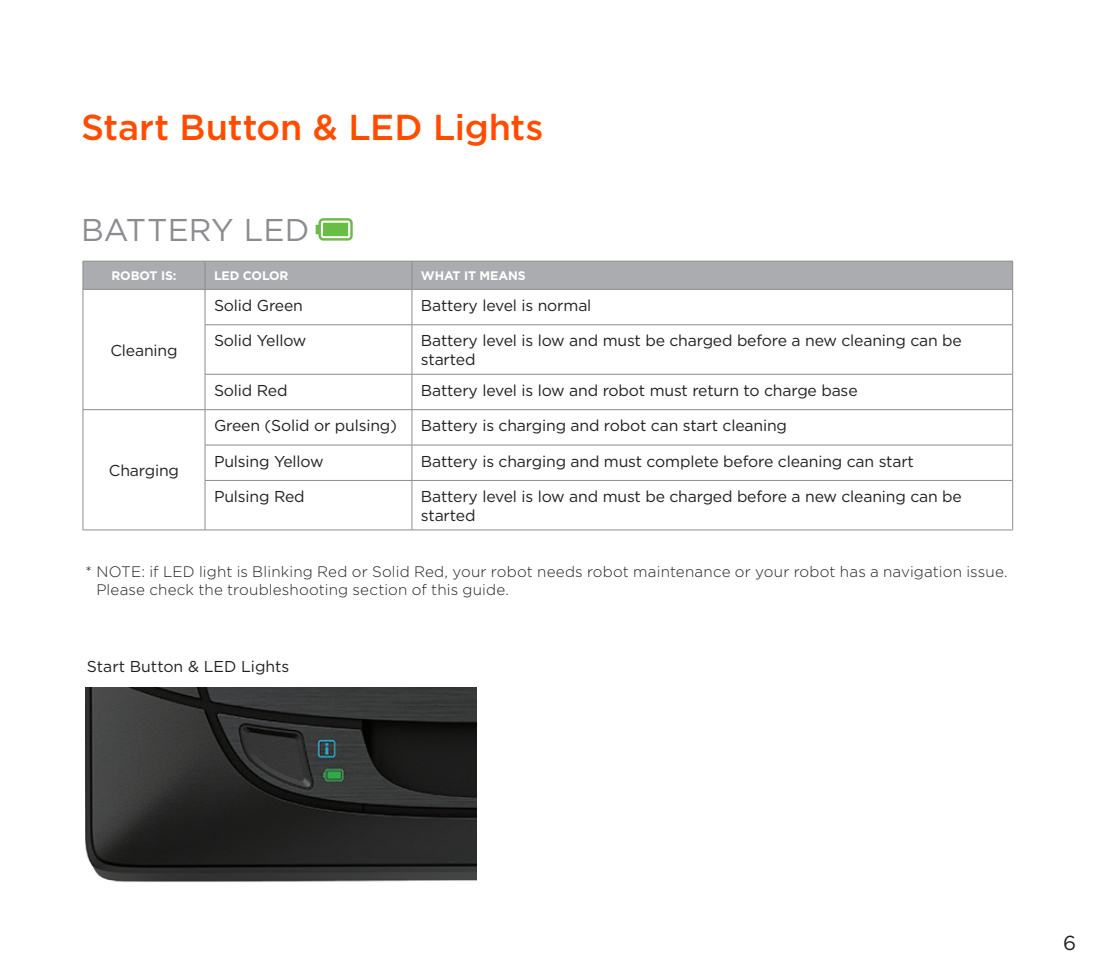
<style>
.page{position:relative;width:1094px;height:972px;background:#fff}
.page>*{position:absolute;margin:0;border:0;box-sizing:border-box;transform-origin:0 0}
.t1{font:500 36px "Gotham";letter-spacing:-.005em;color:#ff4c00}
.t2{font:31.5px "Gotham";letter-spacing:.005em;color:#8a8c8f}
.t3{font:20.25px "Gotham";color:#231f20}
.t4{font:15.75px/18.9px "Gotham";letter-spacing:-.01em;color:#231f20}
.t5{font:300 15.3px/18px "Gotham";letter-spacing:.01em;color:#231f20}
.t6{font:700 12.38px "Gotham";letter-spacing:-.01em;color:#fff}
</style>
<div class="page">
<div style="left:83px;top:261px;width:930px;height:28px;background:#abacb0"></div>
<hr style="left:83px;top:289px;width:122px;height:1px;background:#8a8c8f">
<hr style="left:83px;top:290px;width:1px;height:35px;background:#8a8c8f">
<hr style="left:205px;top:289px;width:207px;height:1px;background:#8a8c8f">
<hr style="left:205px;top:290px;width:1px;height:34px;background:#8a8c8f">
<hr style="left:412px;top:289px;width:600px;height:1px;background:#8a8c8f">
<hr style="left:411px;top:290px;width:1px;height:34px;background:#8a8c8f">
<hr style="left:1012px;top:290px;width:1px;height:34px;background:#8a8c8f">
<hr style="left:83px;top:325px;width:1px;height:49px;background:#8a8c8f">
<hr style="left:205px;top:324px;width:207px;height:1px;background:#8a8c8f">
<hr style="left:205px;top:325px;width:1px;height:49px;background:#8a8c8f">
<hr style="left:412px;top:324px;width:600px;height:1px;background:#8a8c8f">
<hr style="left:411px;top:325px;width:1px;height:49px;background:#8a8c8f">
<hr style="left:1012px;top:325px;width:1px;height:49px;background:#8a8c8f">
<hr style="left:83px;top:374px;width:1px;height:35px;background:#8a8c8f">
<hr style="left:205px;top:374px;width:207px;height:1px;background:#8a8c8f">
<hr style="left:205px;top:375px;width:1px;height:34px;background:#8a8c8f">
<hr style="left:412px;top:374px;width:600px;height:1px;background:#8a8c8f">
<hr style="left:411px;top:375px;width:1px;height:34px;background:#8a8c8f">
<hr style="left:1012px;top:375px;width:1px;height:34px;background:#8a8c8f">
<hr style="left:83px;top:409px;width:122px;height:1px;background:#8a8c8f">
<hr style="left:83px;top:410px;width:1px;height:35px;background:#8a8c8f">
<hr style="left:205px;top:409px;width:207px;height:1px;background:#8a8c8f">
<hr style="left:205px;top:410px;width:1px;height:35px;background:#8a8c8f">
<hr style="left:412px;top:409px;width:600px;height:1px;background:#8a8c8f">
<hr style="left:411px;top:410px;width:1px;height:35px;background:#8a8c8f">
<hr style="left:1012px;top:410px;width:1px;height:35px;background:#8a8c8f">
<hr style="left:83px;top:445px;width:1px;height:35px;background:#8a8c8f">
<hr style="left:205px;top:445px;width:207px;height:1px;background:#8a8c8f">
<hr style="left:205px;top:445px;width:1px;height:35px;background:#8a8c8f">
<hr style="left:412px;top:445px;width:600px;height:1px;background:#8a8c8f">
<hr style="left:411px;top:445px;width:1px;height:35px;background:#8a8c8f">
<hr style="left:1012px;top:445px;width:1px;height:35px;background:#8a8c8f">
<hr style="left:83px;top:480px;width:1px;height:50px;background:#8a8c8f">
<hr style="left:205px;top:480px;width:207px;height:1px;background:#8a8c8f">
<hr style="left:205px;top:481px;width:1px;height:49px;background:#8a8c8f">
<hr style="left:412px;top:480px;width:600px;height:1px;background:#8a8c8f">
<hr style="left:411px;top:481px;width:1px;height:49px;background:#8a8c8f">
<hr style="left:1012px;top:481px;width:1px;height:49px;background:#8a8c8f">
<hr style="left:83px;top:530px;width:122px;height:1px;background:#8a8c8f">
<hr style="left:205px;top:530px;width:207px;height:1px;background:#8a8c8f">
<hr style="left:412px;top:530px;width:600px;height:1px;background:#8a8c8f">
<svg style="left:315px;top:218px;width:38px;height:23px"></svg>
<img style="left:85px;top:688px;width:392px;height:194px">
<h1 class="t1" style="left:81px;top:104px;width:464px">Start Button &amp; LED Lights</h1>
<h2 class="t2" style="left:81px;top:210px;width:230px">BATTERY LED</h2>
<p class="t6" style="left:111px;top:267px;width:67px">ROBOT IS:</p>
<p class="t6" style="left:214px;top:267px;width:76px">LED COLOR</p>
<p class="t6" style="left:421px;top:267px;width:106px">WHAT IT MEANS</p>
<p class="t4" style="left:110px;top:340px;width:69px">Cleaning</p>
<p class="t4" style="left:109px;top:461px;width:72px">Charging</p>
<p class="t4" style="left:214px;top:296px;width:90px">Solid Green</p>
<p class="t4" style="left:421px;top:296px;width:172px">Battery level is normal</p>
<p class="t4" style="left:214px;top:331px;width:94px">Solid Yellow</p>
<p class="t4" style="left:421px;top:331px;width:542px">Battery level is low and must be charged before a new cleaning can be started</p>
<p class="t4" style="left:214px;top:381px;width:75px">Solid Red</p>
<p class="t4" style="left:421px;top:381px;width:438px">Battery level is low and robot must return to charge base</p>
<p class="t4" style="left:214px;top:416px;width:184px">Green (Solid or pulsing)</p>
<p class="t4" style="left:421px;top:416px;width:367px">Battery is charging and robot can start cleaning</p>
<p class="t4" style="left:214px;top:451px;width:111px">Pulsing Yellow</p>
<p class="t4" style="left:421px;top:451px;width:494px">Battery is charging and must complete before cleaning can start</p>
<p class="t4" style="left:214px;top:487px;width:92px">Pulsing Red</p>
<p class="t4" style="left:421px;top:487px;width:542px">Battery level is low and must be charged before a new cleaning can be started</p>
<p class="t5" style="left:96px;top:562px;width:913px;text-indent:-11px">* NOTE: if LED light is Blinking Red or Solid Red, your robot needs robot maintenance or your robot has a navigation issue.<br>Please check the troubleshooting section of this guide.</p>
<p class="t4" style="left:87px;top:657px;width:204px">Start Button &amp; LED Lights</p>
<p class="t3" style="left:1063px;top:930px;width:15px">6</p>
</div>
